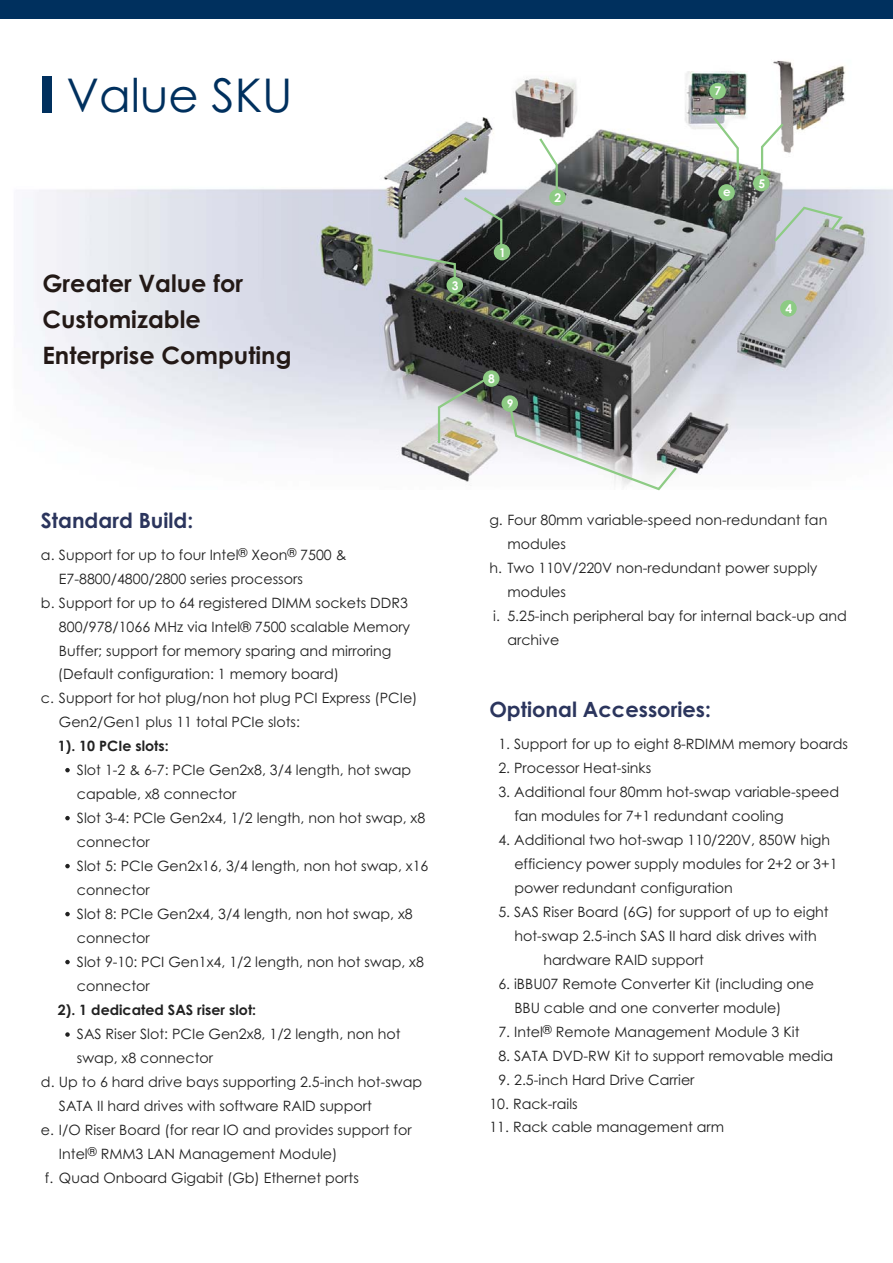
<style>
.page{position:relative;width:893px;height:1263px;background:#fff}
.page>*{position:absolute;margin:0;border:0;box-sizing:border-box;transform-origin:0 0}
.t1{font:46.5px "Century Gothic";color:#00305e}
.t2{font:700 24px/36px "Century Gothic";color:#231916}
.t3{font:700 21px "Century Gothic";color:#2b355d}
.t4{font:14.25px/24px "Century Gothic";color:#212121}
.t5{font:700 14.25px "Century Gothic";color:#212121}
.t6{font:700 12px "Century Gothic";color:#fff}
</style>
<div class="page">
<img style="left:23px;top:60px;width:870px;height:422px">
<div style="left:0;top:0;width:893px;height:18px;background:#00305e"></div>
<div style="left:494px;top:244px;width:16px;height:16px;background:#8dcb84;border-radius:50%"></div>
<svg style="left:537px;top:136px;width:22px;height:67px"></svg>
<div style="left:549px;top:189px;width:17px;height:17px;background:#8dcb84;border-radius:50%"></div>
<svg style="left:772px;top:205px;width:73px;height:39px;background:#bcc4c8"></svg>
<div style="left:780px;top:300px;width:17px;height:17px;background:#8dcb84;border-radius:50%"></div>
<div style="left:501px;top:395px;width:17px;height:17px;background:#8dcb84;border-radius:50%"></div>
<div style="left:483px;top:370px;width:16px;height:17px;background:#8dcb84;border-radius:50%"></div>
<svg style="left:376px;top:195px;width:127px;height:95px;background:#959a9f"></svg>
<div style="left:446px;top:277px;width:17px;height:16px;background:#8dcb84;border-radius:50%"></div>
<svg style="left:508px;top:404px;width:171px;height:87px"></svg>
<svg style="left:437px;top:375px;width:54px;height:70px;background:#a4a79e"></svg>
<svg style="left:760px;top:121px;width:26px;height:65px"></svg>
<div style="left:753px;top:175px;width:16px;height:16px;background:#8dcb84;border-radius:50%"></div>
<div style="left:709px;top:83px;width:17px;height:16px;background:#8dcb84;border-radius:50%"></div>
<div style="left:718px;top:184px;width:17px;height:17px;background:#8dcb84;border-radius:50%"></div>
<svg style="left:711px;top:115px;width:29px;height:67px"></svg>
<div style="left:42px;top:76px;width:10px;height:37px;background:#00305e"></div>
<svg style="left:65px;top:768px;width:5px;height:4px"></svg>
<svg style="left:65px;top:816px;width:5px;height:4px"></svg>
<svg style="left:65px;top:864px;width:5px;height:4px"></svg>
<svg style="left:65px;top:912px;width:5px;height:4px"></svg>
<svg style="left:65px;top:960px;width:5px;height:4px"></svg>
<svg style="left:65px;top:1032px;width:5px;height:5px"></svg>
<h1 class="t1" style="left:66px;top:77px;width:228px">Value SKU</h1>
<h2 class="t2" style="left:42px;top:268px;width:251px">Greater Value for<br>Customizable<br>Enterprise Computing</h2>
<p class="t6" style="left:452px;top:281px;width:8px">3</p>
<p class="t6" style="left:499px;top:248px;width:8px">1</p>
<p class="t6" style="left:488px;top:374px;width:8px">8</p>
<p class="t6" style="left:507px;top:399px;width:8px">9</p>
<p class="t6" style="left:554px;top:193px;width:8px">2</p>
<p class="t6" style="left:714px;top:87px;width:8px">7</p>
<p class="t6" style="left:723px;top:187px;width:9px">e</p>
<p class="t6" style="left:758px;top:179px;width:8px">5</p>
<p class="t6" style="left:785px;top:304px;width:8px">4</p>
<h3 class="t3" style="left:41px;top:513px;width:154px">Standard Build:</h3>
<p class="t4" style="left:41px;top:544px;width:307px">a. Support for up to four Intel<sup>®</sup> Xeon<sup>®</sup> 7500 &amp;</p>
<p class="t4" style="left:59px;top:568px;width:245px">E7-8800/4800/2800 series processors</p>
<p class="t4" style="left:41px;top:592px;width:369px">b. Support for up to 64 registered DIMM sockets DDR3</p>
<p class="t4" style="left:59px;top:616px;width:353px">800/978/1066 MHz via Intel® 7500 scalable Memory</p>
<p class="t4" style="left:59px;top:640px;width:334px">Buffer; support for memory sparing and mirroring</p>
<p class="t4" style="left:58px;top:664px;width:283px">(Default configuration: 1 memory board)</p>
<p class="t4" style="left:41px;top:688px;width:378px">c. Support for hot plug/non hot plug PCI Express (PCIe)</p>
<p class="t4" style="left:59px;top:712px;width:243px">Gen2/Gen1 plus 11 total PCIe slots:</p>
<p class="t5" style="left:58px;top:741px;width:112px">1). 10 PCIe slots:</p>
<p class="t4" style="left:77px;top:760px;width:353px">Slot 1-2 &amp; 6-7: PCIe Gen2x8, 3/4 length, hot swap capable, x8 connector<br>Slot 3-4: PCIe Gen2x4, 1/2 length, non hot swap, x8 connector<br>Slot 5: PCIe Gen2x16, 3/4 length, non hot swap, x16 connector<br>Slot 8: PCIe Gen2x4, 3/4 length, non hot swap, x8 connector<br>Slot 9-10: PCI Gen1x4, 1/2 length, non hot swap, x8 connector</p>
<p class="t5" style="left:58px;top:1005px;width:200px">2). 1 dedicated SAS riser slot:</p>
<p class="t4" style="left:77px;top:1024px;width:325px">SAS Riser Slot: PCIe Gen2x8, 1/2 length, non hot</p>
<p class="t4" style="left:77px;top:1048px;width:138px">swap, x8 connector</p>
<p class="t4" style="left:41px;top:1071px;width:383px">d. Up to 6 hard drive bays supporting 2.5-inch hot-swap</p>
<p class="t4" style="left:59px;top:1095px;width:314px">SATA II hard drives with software RAID support</p>
<p class="t4" style="left:41px;top:1119px;width:372px">e. I/O Riser Board (for rear IO and provides support for</p>
<p class="t4" style="left:59px;top:1144px;width:280px">Intel<sup>®</sup> RMM3 LAN Management Module)</p>
<p class="t4" style="left:45px;top:1168px;width:315px">f. Quad Onboard Gigabit (Gb) Ethernet ports</p>
<p class="t4" style="left:489px;top:510px;width:339px">g. Four 80mm variable-speed non-redundant fan</p>
<p class="t4" style="left:507px;top:533px;width:60px">modules</p>
<p class="t4" style="left:489px;top:557px;width:330px">h. Two 110V/220V non-redundant power supply</p>
<p class="t4" style="left:507px;top:581px;width:60px">modules</p>
<p class="t4" style="left:493px;top:605px;width:355px">i. 5.25-inch peripheral bay for internal back-up and</p>
<p class="t4" style="left:507px;top:629px;width:53px">archive</p>
<h3 class="t3" style="left:489px;top:702px;width:223px">Optional Accessories:</h3>
<p class="t4" style="left:498px;top:733px;width:351px">1. Support for up to eight 8-RDIMM memory boards</p>
<p class="t4" style="left:498px;top:757px;width:154px">2. Processor Heat-sinks</p>
<p class="t4" style="left:514px;top:781px;width:326px;text-indent:-16px">3. Additional four 80mm hot-swap variable-speed fan modules for 7+1 redundant cooling</p>
<p class="t4" style="left:514px;top:829px;width:325px;text-indent:-16px">4. Additional two hot-swap 110/220V, 850W high efficiency power supply modules for 2+2 or 3+1 power redundant configuration</p>
<p class="t4" style="left:498px;top:901px;width:332px">5. SAS Riser Board (6G) for support of up to eight</p>
<p class="t4" style="left:514px;top:925px;width:304px">hot-swap 2.5-inch SAS II hard disk drives with</p>
<p class="t4" style="left:543px;top:949px;width:162px">hardware RAID support</p>
<p class="t4" style="left:514px;top:973px;width:301px;text-indent:-16px">6. iBBU07 Remote Converter Kit (including one<br>BBU cable and one converter module)</p>
<p class="t4" style="left:498px;top:1021px;width:303px">7. Intel<sup>®</sup> Remote Management Module 3 Kit</p>
<p class="t4" style="left:498px;top:1045px;width:336px">8. SATA DVD-RW Kit to support removable media</p>
<p class="t4" style="left:498px;top:1069px;width:198px">9. 2.5-inch Hard Drive Carrier</p>
<p class="t4" style="left:489px;top:1093px;width:90px">10. Rack-rails</p>
<p class="t4" style="left:489px;top:1117px;width:236px">11. Rack cable management arm</p>
</div>
